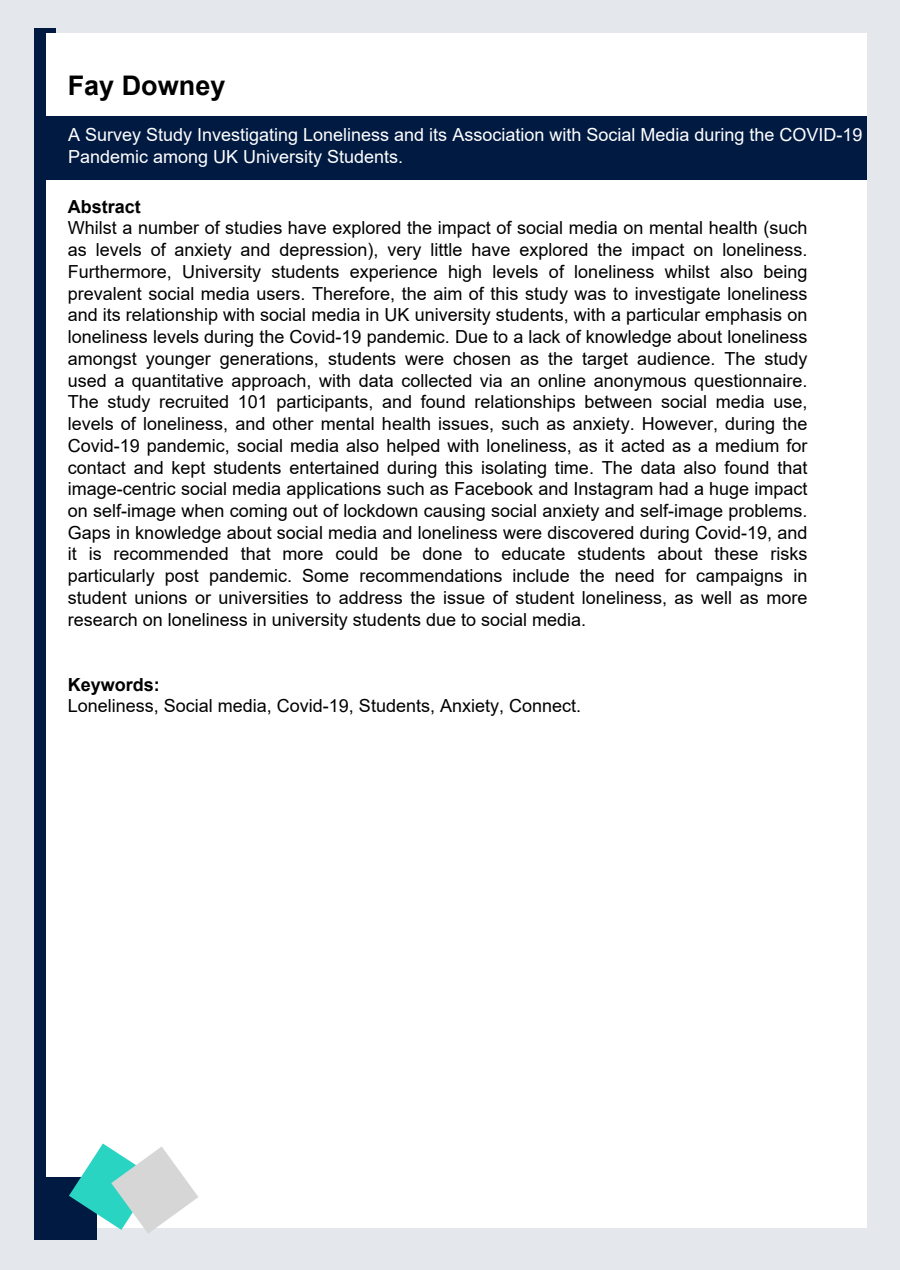
<style>
.page{position:relative;width:900px;height:1270px;background:#e4e7eb}
.page>*{position:absolute;margin:0;border:0;box-sizing:border-box;transform-origin:0 0}
.t1{font:700 27px "Arial";color:#000}
.t2{font:18px/21.8px "Arial";color:#000;text-align:justify}
.t3{font:18px/21.6px "Arial";color:#fff}
.t4{font:700 18px "Arial";color:#000}
</style>
<div class="page">
<div style="left:35px;top:29px;width:21px;height:1170px;background:#011a42"></div>
<div style="left:47px;top:33px;width:820px;height:1194px;background:#fff"></div>
<div style="left:35px;top:1177px;width:62px;height:62px;background:#011a42"></div>
<svg style="left:69px;top:1143px;width:129px;height:90px"></svg>
<div style="left:43px;top:116px;width:824px;height:64px;background:#011a42"></div>
<h1 class="t1" style="left:68px;top:66px;width:159px">Fay Downey</h1>
<p class="t3" style="left:68px;top:124px;width:796px">A Survey Study Investigating Loneliness and its Association with Social Media during the COVID-19<br>Pandemic among UK University Students.</p>
<p class="t4" style="left:68px;top:194px;width:75px">Abstract</p>
<p class="t2" style="left:68px;top:217px;width:741px">Whilst a number of studies have explored the impact of social media on mental health (such as levels of anxiety and depression), very little have explored the impact on loneliness.<br>Furthermore, University students experience high levels of loneliness whilst also being prevalent social media users. Therefore, the aim of this study was to investigate loneliness and its relationship with social media in UK university students, with a particular emphasis on loneliness levels during the Covid-19 pandemic. Due to a lack of knowledge about loneliness amongst younger generations, students were chosen as the target audience. The study used a quantitative approach, with data collected via an online anonymous questionnaire.<br>The study recruited 101 participants, and found relationships between social media use, levels of loneliness, and other mental health issues, such as anxiety. However, during the Covid-19 pandemic, social media also helped with loneliness, as it acted as a medium for contact and kept students entertained during this isolating time. The data also found that image-centric social media applications such as Facebook and Instagram had a huge impact on self-image when coming out of lockdown causing social anxiety and self-image problems.<br>Gaps in knowledge about social media and loneliness were discovered during Covid-19, and it is recommended that more could be done to educate students about these risks particularly post pandemic. Some recommendations include the need for campaigns in student unions or universities to address the issue of student loneliness, as well as more research on loneliness in university students due to social media.</p>
<p class="t4" style="left:68px;top:671px;width:94px">Keywords:</p>
<p class="t2" style="left:68px;top:695px;width:515px">Loneliness, Social media, Covid-19, Students, Anxiety, Connect.</p>
</div>
